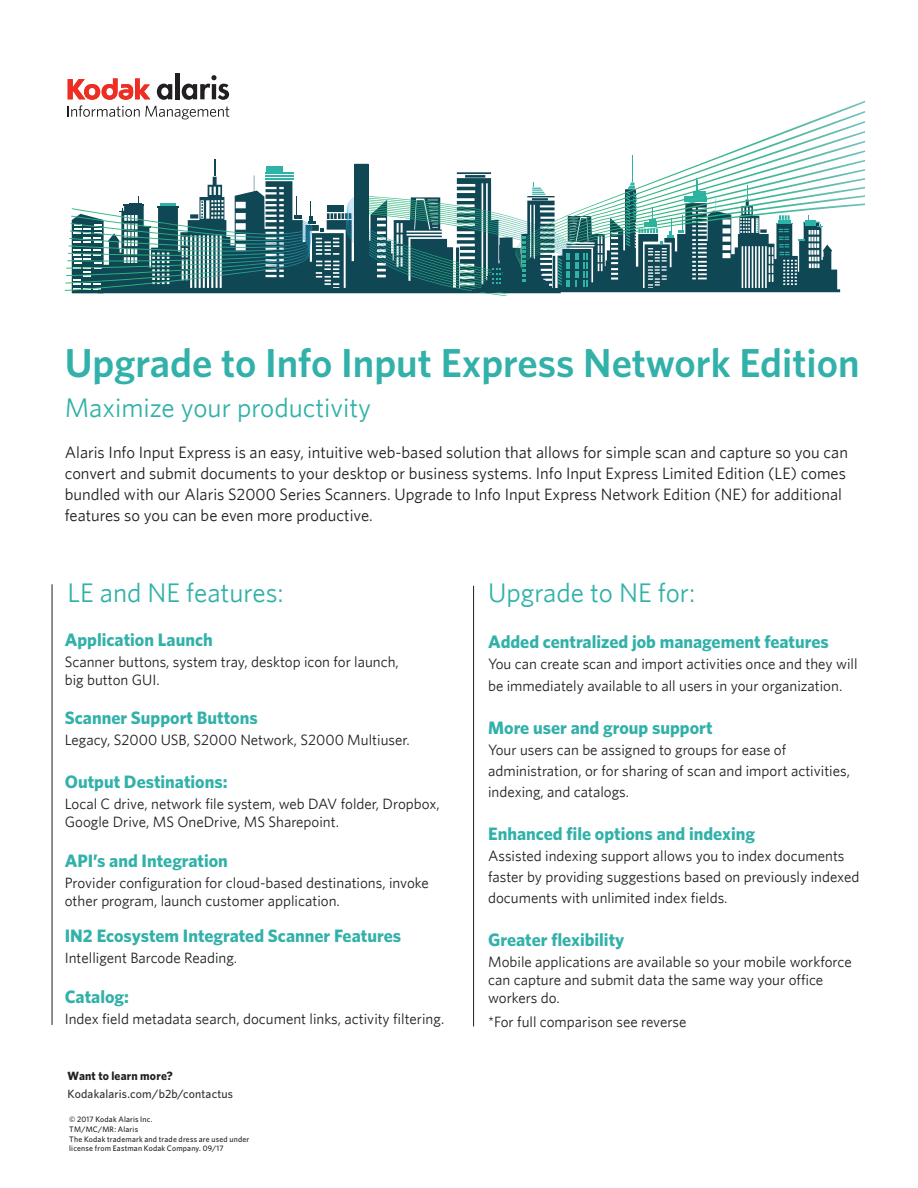
<style>
.page{position:relative;width:918px;height:1188px;background:#fff}
.page>*{position:absolute;margin:0;border:0;box-sizing:border-box;transform-origin:0 0}
.t1{font:600 40.5px "Whitney";color:#31b1a9}
.t2{font:27px "Whitney";color:#31b1a9}
.t3{font:700 18px "Whitney";color:#31b1a9}
.t4{font:16.5px/21px "Whitney";color:#231f20}
.t5{font:15px/18px "Whitney";color:#231f20}
.t6{font:500 12px "Whitney";letter-spacing:.015em;color:#312f30}
.t7{font:700 12px "Whitney";letter-spacing:.015em;color:#231f20}
.t8{font:500 7.95px/9.8px "Whitney";letter-spacing:.025em;color:#231f20}
</style>
<div class="page">
<svg style="left:104px;top:164px;width:368px;height:129px"></svg>
<hr style="left:265px;top:178px;width:29px;height:2px;background:#2db3a7">
<hr style="left:265px;top:175px;width:29px;height:2px;background:#2db3a7">
<svg style="left:265px;top:173px;width:29px;height:1px"></svg>
<div style="left:266px;top:166px;width:17px;height:6px;background:#2db3a7"></div>
<svg style="left:254px;top:175px;width:1px;height:19px"></svg>
<svg style="left:201px;top:201px;width:2px;height:7px"></svg>
<svg style="left:214px;top:159px;width:1px;height:17px"></svg>
<hr style="left:160px;top:203px;width:16px;height:3px;background:#2db3a7">
<svg style="left:157px;top:207px;width:21px;height:1px"></svg>
<svg style="left:119px;top:196px;width:25px;height:12px"></svg>
<img style="left:369px;top:196px;width:103px;height:2px">
<img style="left:369px;top:198px;width:103px;height:2px">
<img style="left:369px;top:200px;width:103px;height:1px">
<img style="left:369px;top:201px;width:103px;height:2px">
<img style="left:369px;top:203px;width:103px;height:2px">
<img style="left:369px;top:205px;width:103px;height:1px">
<img style="left:369px;top:206px;width:103px;height:2px">
<img style="left:369px;top:208px;width:103px;height:2px">
<img style="left:369px;top:210px;width:103px;height:2px">
<img style="left:369px;top:212px;width:103px;height:1px">
<img style="left:369px;top:213px;width:103px;height:4px">
<img style="left:346px;top:255px;width:126px;height:36px">
<img style="left:491px;top:294px;width:15px;height:2px">
<img style="left:347px;top:286px;width:125px;height:2px">
<img style="left:347px;top:284px;width:125px;height:2px">
<img style="left:347px;top:255px;width:125px;height:29px">
<img style="left:348px;top:279px;width:124px;height:2px">
<img style="left:348px;top:255px;width:124px;height:24px">
<img style="left:349px;top:255px;width:123px;height:22px">
<img style="left:350px;top:255px;width:122px;height:20px">
<img style="left:355px;top:271px;width:117px;height:2px">
<img style="left:352px;top:217px;width:120px;height:53px">
<img style="left:355px;top:220px;width:117px;height:51px">
<img style="left:72px;top:208px;width:212px;height:8px">
<img style="left:284px;top:216px;width:10px;height:7px">
<img style="left:71px;top:216px;width:213px;height:7px">
<img style="left:246px;top:223px;width:48px;height:6px">
<img style="left:71px;top:223px;width:175px;height:8px">
<img style="left:121px;top:229px;width:173px;height:2px">
<img style="left:70px;top:231px;width:224px;height:5px">
<img style="left:112px;top:235px;width:182px;height:1px">
<img style="left:69px;top:236px;width:225px;height:4px">
<svg style="left:161px;top:214px;width:14px;height:26px"></svg>
<img style="left:68px;top:240px;width:243px;height:16px">
<img style="left:109px;top:245px;width:185px;height:1px">
<img style="left:68px;top:246px;width:226px;height:6px">
<img style="left:104px;top:250px;width:190px;height:2px">
<img style="left:65px;top:252px;width:245px;height:39px">
<svg style="left:72px;top:214px;width:32px;height:79px"></svg>
<img style="left:102px;top:252px;width:208px;height:36px">
<svg style="left:294px;top:196px;width:61px;height:59px"></svg>
<img style="left:812px;top:111px;width:53px;height:10px">
<img style="left:786px;top:121px;width:79px;height:10px">
<img style="left:759px;top:131px;width:106px;height:10px">
<img style="left:736px;top:141px;width:129px;height:9px">
<img style="left:720px;top:150px;width:145px;height:9px">
<img style="left:840px;top:160px;width:25px;height:8px">
<img style="left:840px;top:169px;width:25px;height:8px">
<img style="left:840px;top:178px;width:25px;height:9px">
<img style="left:840px;top:187px;width:25px;height:6px">
<img style="left:840px;top:195px;width:25px;height:5px">
<img style="left:840px;top:203px;width:25px;height:5px">
<svg style="left:472px;top:156px;width:368px;height:138px"></svg>
<div style="left:355px;top:164px;width:14px;height:100px;background:#104755"></div>
<hr style="left:473px;top:586px;width:1px;height:440px;background:#231f20">
<hr style="left:52px;top:584px;width:1px;height:441px;background:#231f20">
<div style="left:175px;top:73px;width:5px;height:26px;background:#231f20"></div>
<svg style="left:68px;top:75px;width:161px;height:44px"></svg>
<h1 class="t1" style="left:65px;top:336px;width:796px">Upgrade to Info Input Express Network Edition</h1>
<h2 class="t2" style="left:65px;top:391px;width:308px">Maximize your productivity</h2>
<p class="t4" style="left:65px;top:441px;width:785px">Alaris Info Input Express is an easy, intuitive web-based solution that allows for simple scan and capture so you can convert and submit documents to your desktop or business systems. Info Input Express Limited Edition (LE) comes bundled with our Alaris S2000 Series Scanners. Upgrade to Info Input Express Network Edition (NE) for additional features so you can be even more productive.</p>
<h2 class="t2" style="left:68px;top:577px;width:218px">LE and NE features:</h2>
<h2 class="t2" style="left:488px;top:577px;width:209px">Upgrade to NE for:</h2>
<p class="t3" style="left:65px;top:627px;width:150px">Application Launch</p>
<p class="t5" style="left:65px;top:652px;width:336px">Scanner buttons, system tray, desktop icon for launch, big button GUI.</p>
<p class="t3" style="left:65px;top:706px;width:194px">Scanner Support Buttons</p>
<p class="t5" style="left:65px;top:731px;width:347px">Legacy, S2000 USB, S2000 Network, S2000 Multiuser.</p>
<p class="t3" style="left:65px;top:770px;width:164px">Output Destinations:</p>
<p class="t5" style="left:65px;top:795px;width:376px">Local C drive, network file system, web DAV folder, Dropbox,<br>Google Drive, MS OneDrive, MS Sharepoint.</p>
<p class="t3" style="left:65px;top:849px;width:165px">API’s and Integration</p>
<p class="t5" style="left:65px;top:873px;width:366px">Provider configuration for cloud-based destinations, invoke other program, launch customer application.</p>
<p class="t3" style="left:65px;top:924px;width:338px">IN2 Ecosystem Integrated Scanner Features</p>
<p class="t5" style="left:65px;top:948px;width:174px">Intelligent Barcode Reading.</p>
<p class="t3" style="left:65px;top:984px;width:66px">Catalog:</p>
<p class="t5" style="left:65px;top:1009px;width:381px">Index field metadata search, document links, activity filtering.</p>
<p class="t7" style="left:68px;top:1068px;width:107px">Want to learn more?</p>
<p class="t6" style="left:68px;top:1086px;width:167px">Kodakalaris.com/b2b/contactus</p>
<p class="t8" style="left:69px;top:1114px;width:182px">© 2017 Kodak Alaris Inc.<br>TM/MC/MR: Alaris<br>The Kodak trademark and trade dress are used under license from Eastman Kodak Company. 09/17</p>
<p class="t3" style="left:488px;top:630px;width:342px">Added centralized job management features</p>
<p class="t5" style="left:488px;top:653px;width:371px;line-height:21.6px">You can create scan and import activities once and they will be immediately available to all users in your organization.</p>
<p class="t3" style="left:488px;top:716px;width:226px">More user and group support</p>
<p class="t5" style="left:488px;top:739px;width:363px;line-height:21px">Your users can be assigned to groups for ease of administration, or for sharing of scan and import activities, indexing, and catalogs.</p>
<p class="t3" style="left:488px;top:822px;width:268px">Enhanced file options and indexing</p>
<p class="t5" style="left:488px;top:845px;width:373px;line-height:21px">Assisted indexing support allows you to index documents faster by providing suggestions based on previously indexed documents with unlimited index fields.</p>
<p class="t3" style="left:488px;top:928px;width:138px">Greater flexibility</p>
<p class="t5" style="left:488px;top:953px;width:365px">Mobile applications are available so your mobile workforce can capture and submit data the same way your office workers do.</p>
<p class="t5" style="left:488px;top:1012px;width:200px">*For full comparison see reverse</p>
</div>
